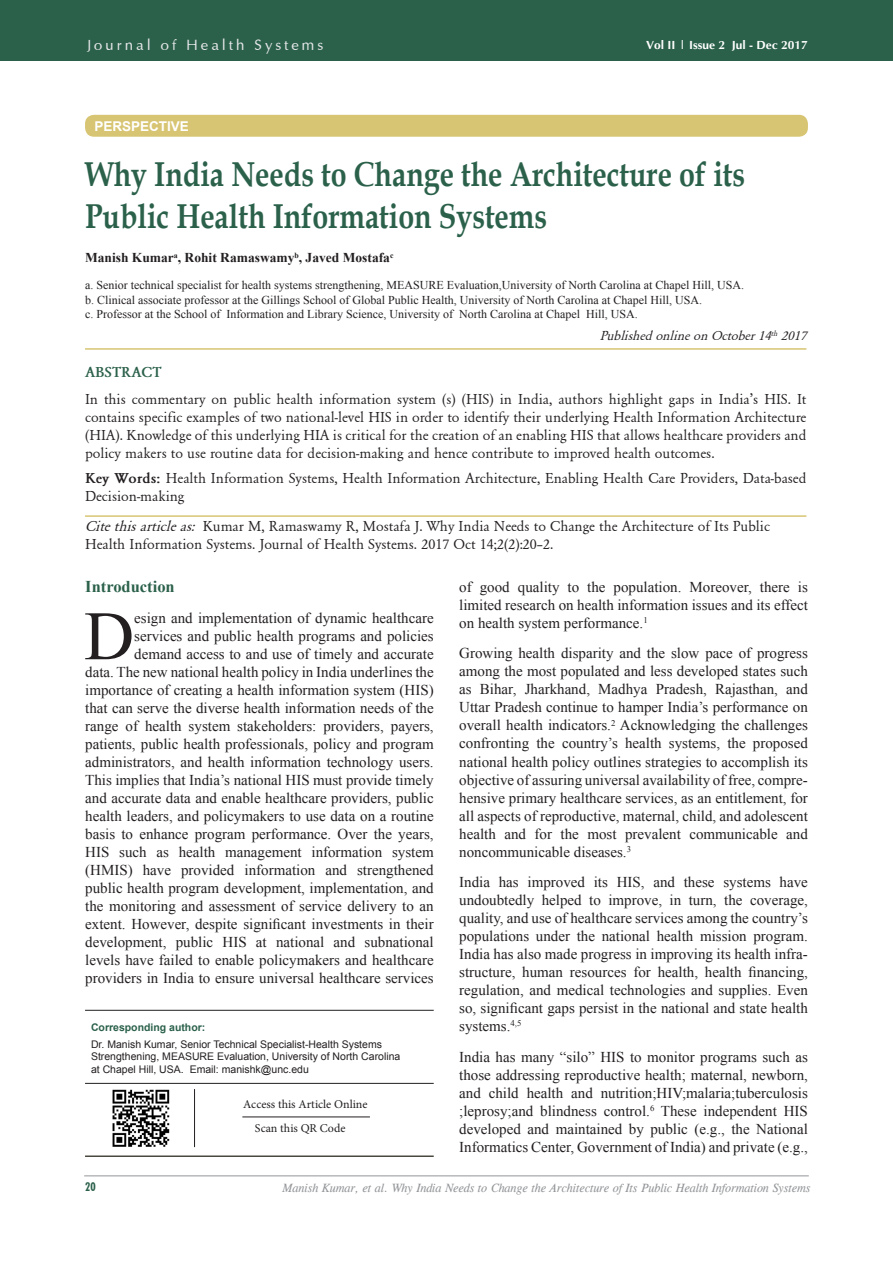
<style>
.page{position:relative;width:893px;height:1263px;background:#fff}
.page>*{position:absolute;margin:0;border:0;box-sizing:border-box;transform-origin:0 0}
.Para_1{font:69.3px "Times New Roman";color:#231f20}
.Main_Title_01{font:700 34.5px/41.4px "Book Antiqua";color:#2b614b;scale:.83 1}
.Head_1{font:700 16.5px "Times New Roman";color:#2b614b}
.Para_2{font:15px/18px "Times New Roman";color:#231f20;text-align:justify}
.Para_1-2{font:15px/18px "Times New Roman";color:#231f20;text-align:right}
.Abstract_Text{font:15px/18px "Garamond";color:#231f20}
.t1{font:15px "Optima";letter-spacing:.2em;color:#e6e7e9}
.Abstract_Title{font:700 15px "Garamond";color:#2b614b}
.Main_Title_02{font:700 13.5px "Times New Roman";color:#231f20}
.t2{font:italic 13.5px "Garamond";color:#231f20}
.Category{font:700 13.5px "Arial";color:#fff}
.Main_title_03{font:12px "Times New Roman";color:#231f20}
.t3{font:italic 12px "CG Times";color:#939598}
.t4{font:12px "Minion Pro";color:#231f20}
.t5{font:700 12px "Ottawa";color:#fff}
.t6{font:700 condensed 12px "Futura BT";color:#2b614b}
.t7{font:10.5px/12.6px "Arial";color:#231f20}
.t8{font:700 10.5px "Arial";color:#2b614b}
.s1{font-weight:700}
.s2{font-style:italic}
</style>
<div class="page">
<hr style="left:84px;top:1175px;width:725px;height:1px;background:#939598">
<div style="left:0;top:0;width:893px;height:61px;background:#2b614b"></div>
<div style="left:85px;top:115px;width:723px;height:22px;background:#d8c573;border-radius:9px"></div>
<hr style="left:85px;top:1155px;width:349px;height:2px;background:#0e0d00">
<hr style="left:242px;top:1116px;width:128px;height:1px;background:#231f20">
<hr style="left:194px;top:1089px;width:1px;height:58px;background:#231f20">
<hr style="left:85px;top:1010px;width:349px;height:1px;background:#231f20">
<hr style="left:85px;top:1083px;width:349px;height:1px;background:#231f20">
<hr style="left:85px;top:348px;width:721px;height:2px;background:#d8c573">
<hr style="left:85px;top:515px;width:721px;height:2px;background:#d8c573">
<img style="left:112px;top:1089px;width:58px;height:58px">
<p class="t1" style="left:87px;top:36px;width:237px">Journal of Health Systems</p>
<p class="Category" style="left:94px;top:118px;width:96px">PERSPECTIVE</p>
<p class="t5" style="left:646px;top:38px;width:163px">Vol II | Issue 2 Jul - Dec 2017</p>
<p class="Main_Title_01" style="left:85px;top:154px;width:797px">Why India Needs to Change the Architecture of its<br>Public Health Information Systems</p>
<p class="Main_Title_02" style="left:85px;top:248px;width:310px">Manish Kumar<sup>a</sup>, Rohit Ramaswamy<sup>b</sup>, Javed Mostafa<sup>c</sup></p>
<p class="Main_title_03" style="left:85px;top:277px;width:660px">a. Senior technical specialist for health systems strengthening, MEASURE Evaluation,University of North Carolina at Chapel Hill, USA.</p>
<p class="Main_title_03" style="left:85px;top:292px;width:618px">b. Clinical associate professor at the Gillings School of Global Public Health, University of North Carolina at Chapel Hill, USA.</p>
<p class="Main_title_03" style="left:85px;top:306px;width:554px">c. Professor at the School of Information and Library Science, University of North Carolina at Chapel Hill, USA.</p>
<p class="t2" style="left:600px;top:329px;width:208px">Published online on October 14<sup>th</sup> 2017</p>
<p class="Abstract_Title" style="left:85px;top:364px;width:78px">ABSTRACT</p>
<p class="Abstract_Text" style="left:85px;top:390px;width:723px;text-align:justify">In this commentary on public health information system (s) (HIS) in India, authors highlight gaps in India’s HIS. It contains specific examples of two national-level HIS in order to identify their underlying Health Information Architecture (HIA). Knowledge of this underlying HIA is critical for the creation of an enabling HIS that allows healthcare providers and policy makers to use routine data for decision-making and hence contribute to improved health outcomes.</p>
<p class="Abstract_Text" style="left:85px;top:469px;width:723px"><span class="s1">Key Words:</span> Health Information Systems, Health Information Architecture, Enabling Health Care Providers, Data-based<br>Decision-making</p>
<p class="Abstract_Text" style="left:85px;top:517px;width:686px"><span class="s2">Cite this article as:</span> Kumar M, Ramaswamy R, Mostafa J. Why India Needs to Change the Architecture of Its Public<br>Health Information Systems. Journal of Health Systems. 2017 Oct 14;2(2):20–2.</p>
<p class="Head_1" style="left:85px;top:575px;width:91px">Introduction</p>
<p class="Para_1" style="left:84px;top:589px;width:52px">D</p>
<p class="Para_1-2" style="left:459px;top:577px;width:350px;text-align:justify">of good quality to the population. Moreover, there is limited research on health information issues and its effect on health system performance.<sup>1</sup></p>
<p class="Para_2" style="left:459px;top:644px;width:350px">Growing health disparity and the slow pace of progress among the most populated and less developed states such as Bihar, Jharkhand, Madhya Pradesh, Rajasthan, and Uttar Pradesh continue to hamper India’s performance on overall health indicators.<sup>2</sup> Acknowledging the challenges confronting the country’s health systems, the proposed national health policy outlines strategies to accomplish its objective of assuring universal availability of free, compre&shy;hensive primary healthcare services, as an entitlement, for all aspects of reproductive, maternal, child, and adolescent health and for the most prevalent communicable and noncommunicable diseases.<sup>3</sup></p>
<p class="Para_2" style="left:459px;top:873px;width:350px">India has improved its HIS, and these systems have undoubtedly helped to improve, in turn, the coverage, quality, and use of healthcare services among the country’s populations under the national health mission program.<br>India has also made progress in improving its health infra&shy;structure, human resources for health, health financing, regulation, and medical technologies and supplies. Even so, significant gaps persist in the national and state health systems.<sup>4,5</sup></p>
<p class="Para_2" style="left:459px;top:1048px;width:350px">India has many “silo” HIS to monitor programs such as those addressing reproductive health; maternal, newborn, and child health and nutrition;HIV;malaria;tuberculosis ;leprosy;and blindness control.<sup>6</sup> These independent HIS developed and maintained by public (e.g., the National Informatics Center, Government of India) and private (e.g.,</p>
<p class="t3" style="left:282px;top:1180px;width:529px">Manish Kumar, et al. Why India Needs to Change the Architecture of Its Public Health Information Systems</p>
<p class="Para_1-2" style="left:85px;top:609px;width:350px">esign and implementation of dynamic healthcare services and public health programs and policies demand access to and use of timely and accurate<br>data. The new national health policy in India underlines the importance of creating a health information system (HIS) that can serve the diverse health information needs of the range of health system stakeholders: providers, payers, patients, public health professionals, policy and program administrators, and health information technology users.<br>This implies that India’s national HIS must provide timely and accurate data and enable healthcare providers, public health leaders, and policymakers to use data on a routine basis to enhance program performance. Over the years, HIS such as health management information system (HMIS) have provided information and strengthened public health program development, implementation, and the monitoring and assessment of service delivery to an extent. However, despite significant investments in their development, public HIS at national and subnational levels have failed to enable policymakers and healthcare providers in India to ensure universal healthcare services</p>
<p class="t8" style="left:91px;top:1020px;width:116px">Corresponding author:</p>
<p class="t7" style="left:91px;top:1038px;width:311px">Dr. Manish Kumar, Senior Technical Specialist-Health Systems<br>Strengthening, MEASURE Evaluation, University of North Carolina at Chapel Hill, USA. Email: manishk@unc.edu</p>
<p class="t4" style="left:243px;top:1096px;width:126px">Access this Article Online</p>
<p class="t4" style="left:255px;top:1120px;width:92px">Scan this QR Code</p>
<p class="t6" style="left:85px;top:1180px;width:12px">20</p>
</div>
